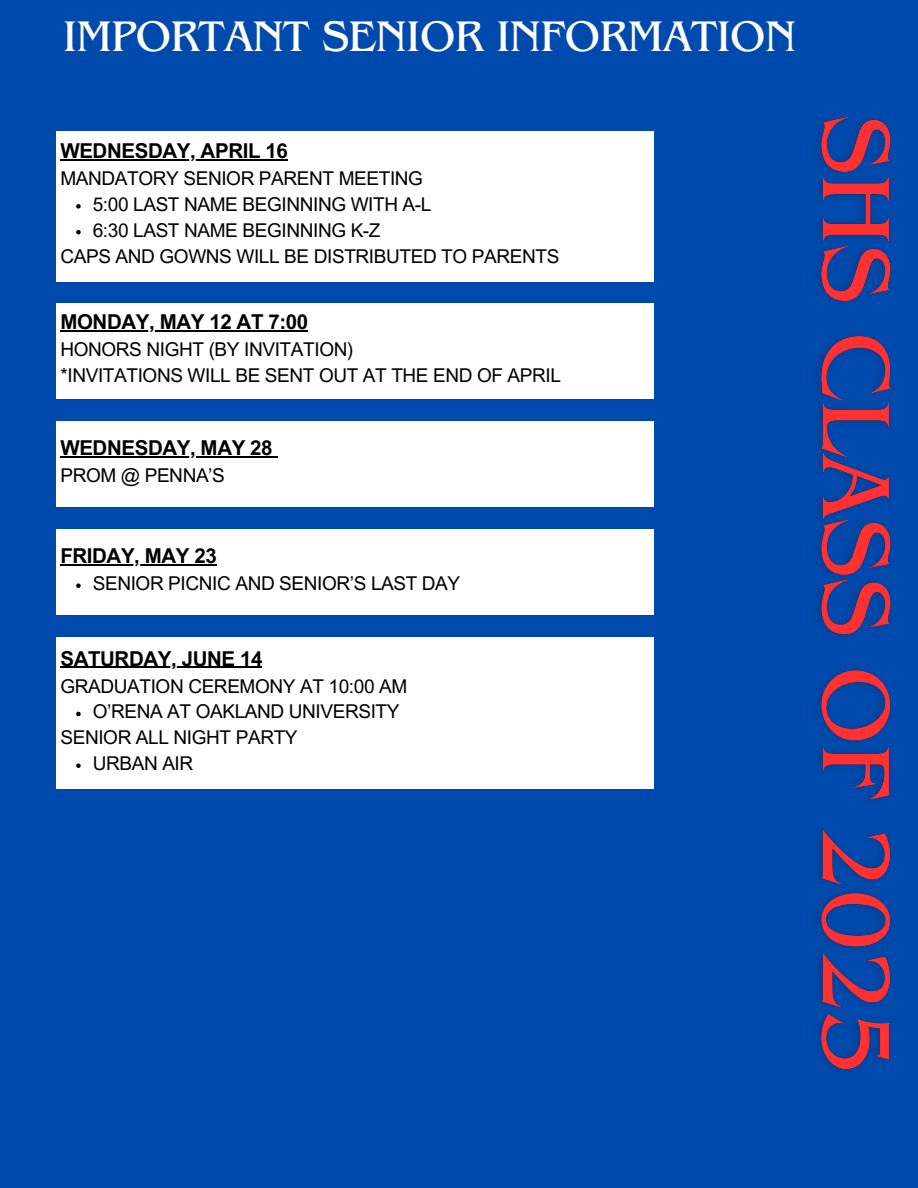
<style>
.page{position:relative;width:918px;height:1188px;background:#004aad}
.page>*{position:absolute;margin:0;border:0;box-sizing:border-box;transform-origin:0 0}
.t1{font:45px "Benguiat Pro ITC";letter-spacing:-.02em;color:#fff}
.t2{font:700 20.55px "Arial MT Pro";letter-spacing:-.02em;color:#000}
.t3{font:19.05px/25.8px "Arial MT Pro";letter-spacing:-.02em;color:#000}
</style>
<div class="page">
<div style="left:56px;top:303px;width:598px;height:96px;background:#fff"></div>
<hr style="left:60px;top:330px;width:248px;height:1px;background:#000">
<img style="left:817px;top:116px;width:74px;height:954px">
<div style="left:56px;top:131px;width:598px;height:150px;background:#fff"></div>
<hr style="left:60px;top:159px;width:227px;height:1px;background:#000">
<svg style="left:76px;top:204px;width:5px;height:5px"></svg>
<svg style="left:76px;top:230px;width:5px;height:4px"></svg>
<div style="left:56px;top:422px;width:598px;height:85px;background:#fff"></div>
<hr style="left:60px;top:457px;width:212px;height:1px;background:#000">
<div style="left:56px;top:530px;width:598px;height:85px;background:#fff"></div>
<hr style="left:60px;top:564px;width:157px;height:1px;background:#000">
<svg style="left:76px;top:583px;width:5px;height:5px"></svg>
<div style="left:56px;top:638px;width:598px;height:151px;background:#fff"></div>
<hr style="left:60px;top:667px;width:202px;height:1px;background:#000">
<svg style="left:76px;top:712px;width:5px;height:4px"></svg>
<svg style="left:76px;top:763px;width:5px;height:5px"></svg>
<h4 class="t1" style="left:63px;top:21px;width:735px">IMPORTANT SENIOR INFORMATION</h4>
<h4 class="t2" style="left:60px;top:143px;width:229px">WEDNESDAY, APRIL 16</h4>
<h4 class="t3" style="left:60px;top:168px;width:364px">MANDATORY SENIOR PARENT MEETING</h4>
<p class="t3" style="left:93px;top:194px;width:340px">5:00 LAST NAME BEGINNING WITH A-L</p>
<p class="t3" style="left:93px;top:219px;width:289px">6:30 LAST NAME BEGINNING K-Z</p>
<p class="t3" style="left:60px;top:245px;width:500px">CAPS AND GOWNS WILL BE DISTRIBUTED TO PARENTS</p>
<h2 class="t2" style="left:60px;top:314px;width:249px">MONDAY, MAY 12 AT 7:00</h2>
<h2 class="t3" style="left:60px;top:339px;width:502px">HONORS NIGHT (BY INVITATION)<br>*INVITATIONS WILL BE SENT OUT AT THE END OF APRIL</h2>
<h4 class="t2" style="left:60px;top:440px;width:214px">WEDNESDAY, MAY 28</h4>
<h4 class="t3" style="left:60px;top:465px;width:166px">PROM @ PENNA’S</h4>
<h3 class="t2" style="left:60px;top:548px;width:158px">FRIDAY, MAY 23</h3>
<p class="t3" style="left:93px;top:573px;width:369px">SENIOR PICNIC AND SENIOR’S LAST DAY</p>
<h4 class="t2" style="left:60px;top:651px;width:204px">SATURDAY, JUNE 14</h4>
<h4 class="t3" style="left:60px;top:675px;width:348px">GRADUATION CEREMONY AT 10:00 AM</h4>
<p class="t3" style="left:93px;top:701px;width:308px">O’RENA AT OAKLAND UNIVERSITY</p>
<p class="t3" style="left:60px;top:727px;width:239px">SENIOR ALL NIGHT PARTY</p>
<p class="t3" style="left:93px;top:753px;width:102px">URBAN AIR</p>
</div>
